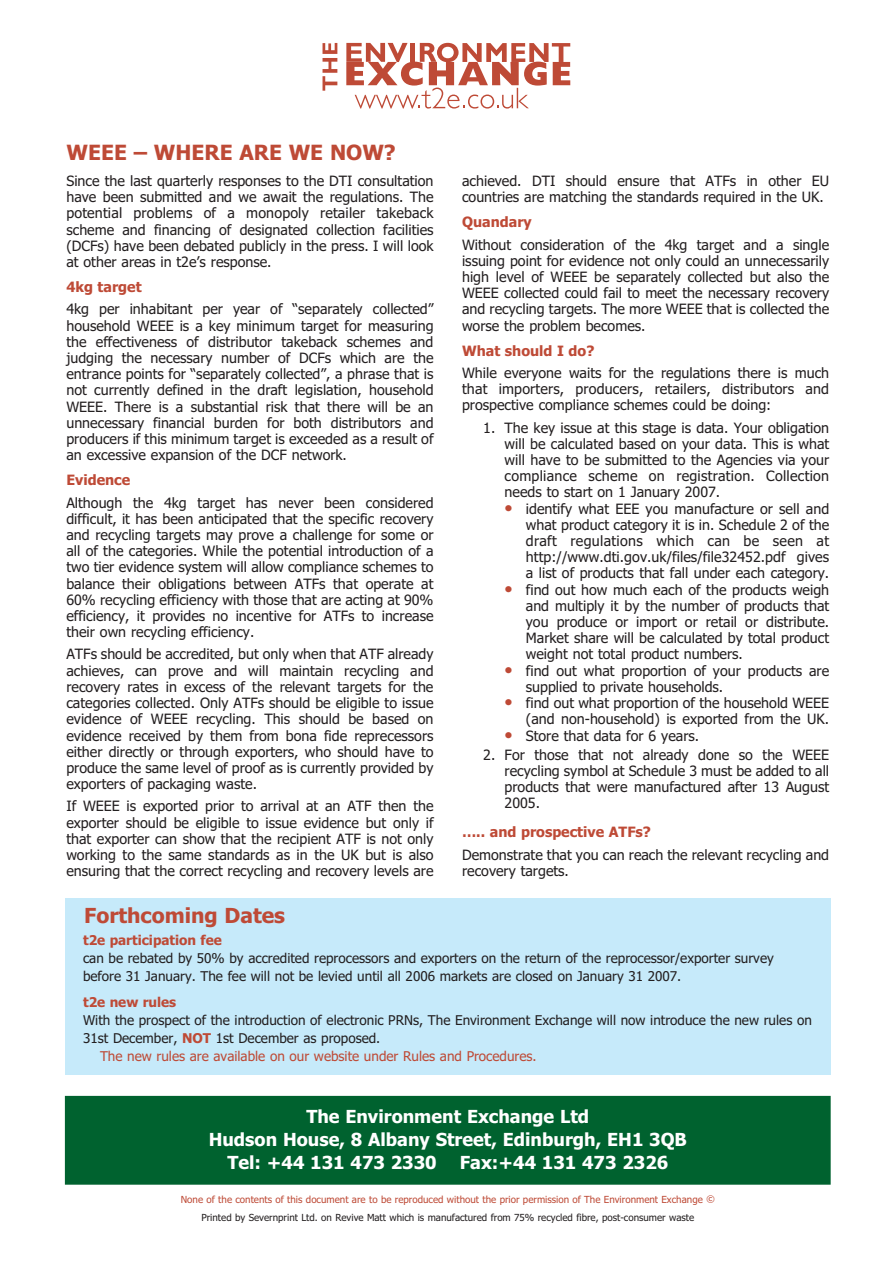
<style>
.page{position:relative;width:893px;height:1262px;background:#fff}
.page>*{position:absolute;margin:0;border:0;box-sizing:border-box;transform-origin:0 0}
.t1{font:700 21px "Tahoma";color:#be4a36}
.t2{font:700 20.7px "Tahoma";color:#be4a36}
.t3{font:700 18px "Tahoma";color:#fff}
.t4{font:14.25px/16.2px "Tahoma";color:#231f20;text-align:justify}
.t5{font:700 14.25px "Tahoma";color:#be4a36}
.t6{font:13.5px/18px "Tahoma";color:#231f20}
.t7{font:13.5px "Tahoma";color:#be4a36}
.t8{font:700 13.5px "Tahoma";color:#be4a36}
.t9{font:9.75px/17.7px "Tahoma";color:#be4a36;text-align:center}
.s1{font-size:18px;color:#be4a36}
.s2{font-weight:700;color:#be4a36}
.s3{color:#231f20}
</style>
<div class="page">
<div style="left:66px;top:1097px;width:763px;height:86px;background:#00622f"></div>
<div style="left:65px;top:1095px;width:765px;height:89px;border:3px solid #00622f"></div>
<svg style="left:322px;top:43px;width:15px;height:48px"></svg>
<svg style="left:346px;top:43px;width:224px;height:66px"></svg>
<div style="left:65px;top:898px;width:765px;height:176px;background:#c6eafa"></div>
<h1 class="t1" style="left:67px;top:144px;width:331px">WEEE – WHERE ARE WE NOW?</h1>
<p class="t4" style="left:66px;top:174px;width:369px">Since the last quarterly responses to the DTI consultation have been submitted and we await the regulations. The potential problems of a monopoly retailer takeback scheme and financing of designated collection facilities (DCFs) have been debated publicly in the press. I will look at other areas in t2e’s response.</p>
<p class="t5" style="left:66px;top:281px;width:77px">4kg target</p>
<p class="t4" style="left:66px;top:302px;width:369px">4kg per inhabitant per year of “separately collected” household WEEE is a key minimum target for measuring the effectiveness of distributor takeback schemes and judging the necessary number of DCFs which are the entrance points for “separately collected”, a phrase that is not currently defined in the draft legislation, household WEEE. There is a substantial risk that there will be an unnecessary financial burden for both distributors and producers if this minimum target is exceeded as a result of an excessive expansion of the DCF network.</p>
<p class="t5" style="left:66px;top:474px;width:65px">Evidence</p>
<p class="t4" style="left:66px;top:495px;width:368px">Although the 4kg target has never been considered difficult, it has been anticipated that the specific recovery and recycling targets may prove a challenge for some or all of the categories. While the potential introduction of a two tier evidence system will allow compliance schemes to balance their obligations between ATFs that operate at 60% recycling efficiency with those that are acting at 90% efficiency, it provides no incentive for ATFs to increase their own recycling efficiency.</p>
<p class="t4" style="left:66px;top:647px;width:369px">ATFs should be accredited, but only when that ATF already achieves, can prove and will maintain recycling and recovery rates in excess of the relevant targets for the categories collected. Only ATFs should be eligible to issue evidence of WEEE recycling. This should be based on evidence received by them from bona fide reprecessors either directly or through exporters, who should have to produce the same level of proof as is currently provided by exporters of packaging waste.</p>
<p class="t4" style="left:66px;top:799px;width:369px">If WEEE is exported prior to arrival at an ATF then the exporter should be eligible to issue evidence but only if that exporter can show that the recipient ATF is not only working to the same standards as in the UK but is also ensuring that the correct recycling and recovery levels are</p>
<p class="t4" style="left:462px;top:174px;width:368px">achieved. DTI should ensure that ATFs in other EU countries are matching the standards required in the UK.</p>
<p class="t5" style="left:462px;top:216px;width:71px">Quandary</p>
<p class="t4" style="left:462px;top:237px;width:369px">Without consideration of the 4kg target and a single issuing point for evidence not only could an unnecessarily high level of WEEE be separately collected but also the WEEE collected could fail to meet the necessary recovery and recycling targets. The more WEEE that is collected the worse the problem becomes.</p>
<p class="t5" style="left:462px;top:345px;width:134px">What should I do?</p>
<p class="t4" style="left:462px;top:366px;width:368px">While everyone waits for the regulations there is much that importers, producers, retailers, distributors and prospective compliance schemes could be doing:</p>
<p class="t4" style="left:504px;top:420px;width:326px;text-indent:-21px">1. The key issue at this stage is data. Your obligation will be calculated based on your data. This is what will have to be submitted to the Agencies via your compliance scheme on registration. Collection needs to start on 1 January 2007.</p>
<p class="t4" style="left:526px;top:501px;width:305px;text-indent:-21px"><span class="s1">•</span> identify what EEE you manufacture or sell and what product category it is in. Schedule 2 of the draft regulations which can be seen at http://www.dti.gov.uk/files/file32452.pdf gives a list of products that fall under each category.</p>
<p class="t4" style="left:526px;top:582px;width:305px;text-indent:-21px"><span class="s1">•</span> find out how much each of the products weigh and multiply it by the number of products that you produce or import or retail or distribute.<br>Market share will be calculated by total product weight not total product numbers.</p>
<p class="t4" style="left:526px;top:663px;width:305px;text-indent:-21px"><span class="s1">•</span> find out what proportion of your products are supplied to private households.</p>
<p class="t4" style="left:504px;top:696px;width:326px;text-align:right"><span class="s1">•</span> find out what proportion of the household WEEE (and non-household) is exported from the UK.</p>
<p class="t4" style="left:504px;top:728px;width:196px"><span class="s1">•</span> Store that data for 6 years.</p>
<p class="t4" style="left:504px;top:747px;width:326px;text-indent:-21px">2. For those that not already done so the WEEE recycling symbol at Schedule 3 must be added to all products that were manufactured after 13 August 2005.</p>
<p class="t5" style="left:462px;top:825px;width:190px">….. and prospective ATFs?</p>
<p class="t4" style="left:462px;top:848px;width:368px">Demonstrate that you can reach the relevant recycling and recovery targets.</p>
<h2 class="t2" style="left:84px;top:907px;width:202px">Forthcoming Dates</h2>
<p class="t8" style="left:83px;top:935px;width:140px">t2e participation fee</p>
<p class="t6" style="left:83px;top:950px;width:692px">can be rebated by 50% by accredited reprocessors and exporters on the return of the reprocessor/exporter survey before 31 January. The fee will not be levied until all 2006 markets are closed on January 31 2007.</p>
<p class="t8" style="left:83px;top:996px;width:95px">t2e new rules</p>
<p class="t6" style="left:83px;top:1012px;width:730px">With the prospect of the introduction of electronic PRNs, The Environment Exchange will now introduce the new rules on</p>
<p class="t6" style="left:83px;top:1030px;width:299px">31st December, <span class="s2">NOT</span> 1st December as proposed.</p>
<p class="t7" style="left:100px;top:1050px;width:438px">The new rules are available on our website under Rules and Procedures.</p>
<p class="t3" style="left:306px;top:1109px;width:284px">The Environment Exchange Ltd</p>
<p class="t3" style="left:209px;top:1132px;width:480px">Hudson House, 8 Albany Street, Edinburgh, EH1 3QB</p>
<p class="t3" style="left:227px;top:1155px;width:211px">Tel: +44 131 473 2330</p>
<p class="t3" style="left:460px;top:1155px;width:210px">Fax:+44 131 473 2326</p>
<p class="t9" style="left:181px;top:1191px;width:535px">None of the contents of this document are to be reproduced without the prior permission of The Environment Exchange <sup>©<br></sup><span class="s3">Printed by Severnprint Ltd. on Revive Matt which is manufactured from 75% recycled fibre, post-consumer waste</span></p>
</div>
